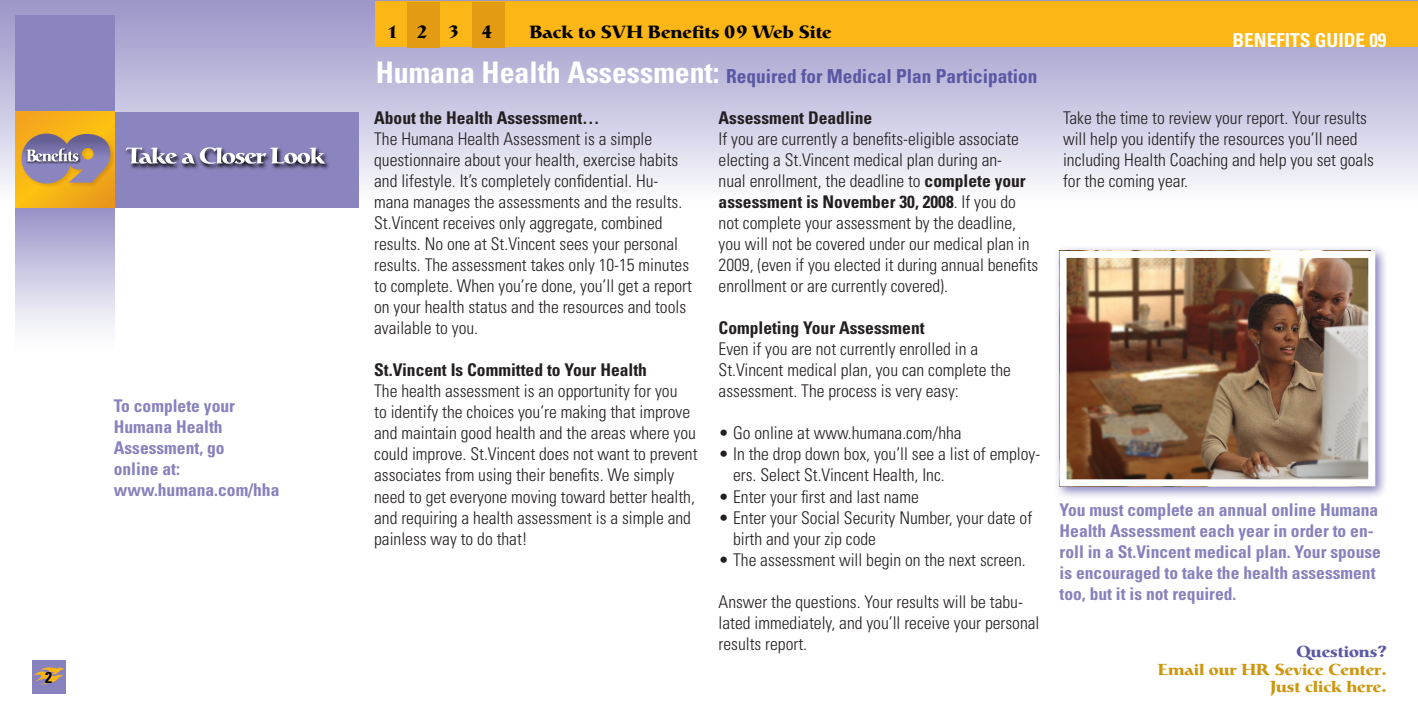
<style>
.page{position:relative;width:1418px;height:725px;background:#fff}
.page>*{position:absolute;margin:0;border:0;box-sizing:border-box;transform-origin:0 0}
.t1{font:700 condensed 19.25px "Univers";color:#5a57a5}
.t2{font:700 condensed 19.25px "Univers";color:#fff}
.t3{font:300 condensed 17.5px/21px "Univers";color:#231f20}
.t4{font:700 condensed 17.5px/21px "Univers";color:#8781bd}
.t5{font:700 condensed 17.5px "Univers";color:#231f20}
.t6{font:700 17.5px "Catull";color:#000}
.t7{font:700 15.75px "Catull";color:#cd960c}
.t8{font:700 15.75px "Catull";color:#5a57a5}
.t9{font:700 condensed 15.75px "Univers";color:#000}
.s1{font-size:29.75px;color:#fff}
.s2{font-weight:700}
</style>
<div class="page">
<div style="left:0;top:0;width:1417px;height:247px;background:linear-gradient(to bottom,#9c95c5,#fff)"></div>
<div style="left:32px;top:660px;width:33px;height:33px;background:#8781bd"></div>
<svg style="left:33px;top:667px;width:32px;height:18px"></svg>
<svg style="left:16px;top:16px;width:98px;height:312px;background:#ada8d0"></svg>
<div style="left:114px;top:112px;width:244px;height:95px;background:#8b85bf"></div>
<img style="left:114px;top:131px;width:1px;height:59px">
<img style="left:125px;top:151px;width:204px;height:18px">
<svg style="left:126px;top:147px;width:199px;height:17px"></svg>
<svg style="left:16px;top:112px;width:98px;height:95px;background:#cb9d4f"></svg>
<div style="left:375px;top:1px;width:1042px;height:45px;background:#fcb615"></div>
<div style="left:1053px;top:245px;width:335px;height:254px;background:#5a57a5;opacity:.75"></div>
<img style="left:1067px;top:259px;width:300px;height:219px">
<div style="left:1059px;top:251px;width:316px;height:235px;border:7px solid #fff"></div>
<div style="left:408px;top:3px;width:32px;height:45px;background:#e39b14"></div>
<div style="left:472px;top:3px;width:32px;height:45px;background:#e39b14"></div>
<p class="t4" style="left:114px;top:395px;width:123px">To complete your</p>
<p class="t4" style="left:114px;top:416px;width:110px">Humana Health</p>
<p class="t4" style="left:114px;top:437px;width:112px">Assessment, go</p>
<p class="t4" style="left:114px;top:458px;width:68px">online at:</p>
<p class="t4" style="left:114px;top:479px;width:167px">www.humana.com/hha</p>
<p class="t9" style="left:45px;top:667px;width:8px">2</p>
<p class="t6" style="left:387px;top:20px;width:73px">123</p>
<p class="t6" style="left:482px;top:20px;width:12px">4</p>
<p class="t6" style="left:529px;top:20px;width:304px">Back to SVH Benefits 09 Web Site</p>
<p class="t1" style="left:376px;top:64px;width:663px"><span class="s1">Humana Health Assessment:</span> Required for Medical Plan Participation</p>
<p class="t5" style="left:374px;top:107px;width:227px">About the Health Assessment…</p>
<p class="t3" style="left:374px;top:129px;width:319px">The Humana Health Assessment is a simple questionnaire about your health, exercise habits and lifestyle. It’s completely confidential. Hu&shy;mana manages the assessments and the results.<br>St.Vincent receives only aggregate, combined results. No one at St.Vincent sees your personal results. The assessment takes only 10-15 minutes to complete. When you’re done, you’ll get a report on your health status and the resources and tools available to you.</p>
<p class="t5" style="left:374px;top:359px;width:274px">St.Vincent Is Committed to Your Health</p>
<p class="t3" style="left:374px;top:381px;width:325px">The health assessment is an opportunity for you<br>to identify the choices you’re making that improve and maintain good health and the areas where you could improve. St.Vincent does not want to prevent associates from using their benefits. We simply need to get everyone moving toward better health, and requiring a health assessment is a simple and painless way to do that!</p>
<p class="t5" style="left:718px;top:107px;width:155px">Assessment Deadline</p>
<p class="t3" style="left:718px;top:129px;width:321px">If you are currently a benefits-eligible associate electing a St.Vincent medical plan during an-<br>nual enrollment, the deadline to <span class="s2">complete your assessment is November 30, 2008</span>. If you do not complete your assessment by the deadline, you will not be covered under our medical plan in 2009, (even if you elected it during annual benefits enrollment or are currently covered).</p>
<p class="t5" style="left:718px;top:317px;width:207px">Completing Your Assessment</p>
<p class="t3" style="left:718px;top:339px;width:294px">Even if you are not currently enrolled in a<br>St.Vincent medical plan, you can complete the assessment. The process is very easy:</p>
<p class="t3" style="left:718px;top:423px;width:244px">• Go online at www.humana.com/hha</p>
<p class="t3" style="left:733px;top:444px;width:309px;text-indent:-14px">• In the drop down box, you’ll see a list of employ&shy;ers. Select St.Vincent Health, Inc.</p>
<p class="t3" style="left:718px;top:486px;width:202px">• Enter your first and last name</p>
<p class="t3" style="left:733px;top:507px;width:301px;text-indent:-14px">• Enter your Social Security Number, your date of birth and your zip code</p>
<p class="t3" style="left:718px;top:549px;width:308px">• The assessment will begin on the next screen.</p>
<p class="t3" style="left:718px;top:591px;width:322px">Answer the questions. Your results will be tabu&shy;lated immediately, and you’ll receive your personal results report.</p>
<p class="t2" style="left:1232px;top:28px;width:155px">BENEFITS GUIDE 09</p>
<p class="t3" style="left:1063px;top:107px;width:312px">Take the time to review your report. Your results will help you identify the resources you’ll need including Health Coaching and help you set goals for the coming year.</p>
<p class="t4" style="left:1059px;top:499px;width:323px">You must complete an annual online Humana Health Assessment each year in order to en&shy;roll in a St.Vincent medical plan. Your spouse is encouraged to take the health assessment too, but it is not required.</p>
<p class="t8" style="left:1296px;top:641px;width:92px">Questions?</p>
<p class="t7" style="left:1158px;top:658px;width:230px">Email our HR Sevice Center.</p>
<p class="t7" style="left:1270px;top:676px;width:118px">Just click here.</p>
</div>
